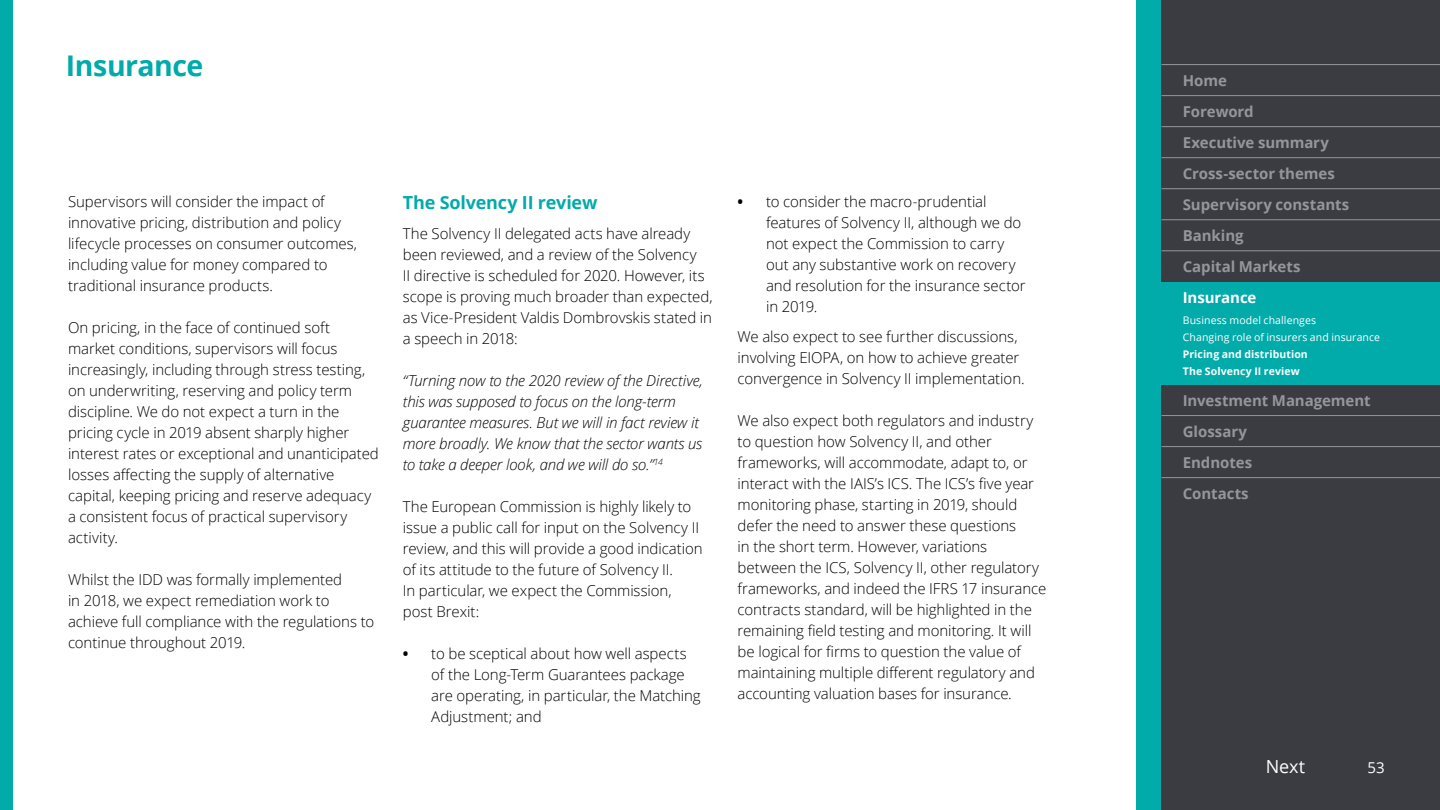
<style>
.page{position:relative;width:1440px;height:810px;background:#fff}
.page>*{position:absolute;margin:0;border:0;box-sizing:border-box;transform-origin:0 0}
.t1{font:700 28.5px "Open Sans";letter-spacing:-.02em;color:#00abaa}
.t2{font:700 18px "Open Sans";letter-spacing:-.01em;color:#00abaa}
.t3{font:18px "Open Sans";color:#fff}
.t4{font:300 15px/21px "Open Sans";letter-spacing:-.005em;color:#000}
.t5{font:italic 300 15px/21px "Open Sans";letter-spacing:-.01em;color:#000}
.t6{font:700 15px/31px "Open Sans";letter-spacing:-.005em;color:#94969a}
.t7{font:700 15px "Open Sans";letter-spacing:-.005em;color:#fff}
.t8{font:15px "Open Sans";color:#fff}
.t9{font:10.5px/16.8px "Open Sans";letter-spacing:.01em;color:#fff}
.t10{font:700 10.5px/16.8px "Open Sans";letter-spacing:.01em;color:#fff}
.s1{font-weight:700}
</style>
<div class="page">
<div style="left:1136px;top:0;width:26px;height:810px;background:#00abaa"></div>
<div style="left:1162px;top:0;width:278px;height:810px;background:#3a3c42"></div>
<div style="left:0;top:0;width:13px;height:810px;background:#00abaa"></div>
<div style="left:1162px;top:282px;width:278px;height:103px;background:#00abaa"></div>
<hr style="left:1162px;top:415px;width:278px;height:1px;background:#94969a">
<hr style="left:1162px;top:446px;width:278px;height:1px;background:#94969a">
<hr style="left:1162px;top:477px;width:278px;height:1px;background:#94969a">
<hr style="left:1162px;top:64px;width:278px;height:1px;background:#94969a">
<hr style="left:1162px;top:95px;width:278px;height:1px;background:#94969a">
<hr style="left:1162px;top:126px;width:278px;height:1px;background:#94969a">
<hr style="left:1162px;top:157px;width:278px;height:1px;background:#94969a">
<hr style="left:1162px;top:188px;width:278px;height:1px;background:#94969a">
<hr style="left:1162px;top:219px;width:278px;height:1px;background:#94969a">
<hr style="left:1162px;top:250px;width:278px;height:1px;background:#94969a">
<h1 class="t1" style="left:66px;top:46px;width:139px">Insurance</h1>
<p class="t4" style="left:68px;top:191px;width:291px">Supervisors will consider the impact of innovative pricing, distribution and policy lifecycle processes on consumer outcomes, including value for money compared to traditional insurance products.</p>
<p class="t4" style="left:68px;top:317px;width:312px">On pricing, in the face of continued soft market conditions, supervisors will focus increasingly, including through stress testing, on underwriting, reserving and policy term discipline. We do not expect a turn in the pricing cycle in 2019 absent sharply higher interest rates or exceptional and unanticipated losses affecting the supply of alternative capital, keeping pricing and reserve adequacy a consistent focus of practical supervisory activity.</p>
<p class="t4" style="left:68px;top:569px;width:308px">Whilst the IDD was formally implemented<br>in 2018, we expect remediation work to achieve full compliance with the regulations to continue throughout 2019.</p>
<p class="t2" style="left:403px;top:190px;width:196px">The Solvency II review</p>
<p class="t4" style="left:403px;top:223px;width:311px">The Solvency II delegated acts have already been reviewed, and a review of the Solvency<br>II directive is scheduled for 2020. However, its scope is proving much broader than expected, as Vice‑President Valdis Dombrovskis stated in a speech in 2018:</p>
<p class="t5" style="left:403px;top:369px;width:302px">“Turning now to the 2020 review of the Directive, this was supposed to focus on the long‑term guarantee measures. But we will in fact review it more broadly. We know that the sector wants us to take a deeper look, and we will do so.”<sup>14</sup></p>
<p class="t4" style="left:403px;top:496px;width:301px">The European Commission is highly likely to issue a public call for input on the Solvency II review, and this will provide a good indication of its attitude to the future of Solvency II.<br>In particular, we expect the Commission, post Brexit:</p>
<p class="t4" style="left:431px;top:643px;width:271px;text-indent:-28px"><span class="s1">•</span> to be sceptical about how well aspects of the Long‑Term Guarantees package are operating, in particular, the Matching Adjustment; and</p>
<p class="t4" style="left:766px;top:191px;width:261px;text-indent:-28px"><span class="s1">•</span> to consider the macro‑prudential features of Solvency II, although we do not expect the Commission to carry out any substantive work on recovery and resolution for the insurance sector in 2019.</p>
<p class="t4" style="left:738px;top:325px;width:289px">We also expect to see further discussions, involving EIOPA, on how to achieve greater convergence in Solvency II implementation.</p>
<p class="t4" style="left:738px;top:409px;width:310px">We also expect both regulators and industry to question how Solvency II, and other frameworks, will accommodate, adapt to, or interact with the IAIS’s ICS. The ICS’s five year monitoring phase, starting in 2019, should defer the need to answer these questions<br>in the short term. However, variations between the ICS, Solvency II, other regulatory frameworks, and indeed the IFRS 17 insurance contracts standard, will be highlighted in the remaining field testing and monitoring. It will be logical for firms to question the value of maintaining multiple different regulatory and accounting valuation bases for insurance.</p>
<p class="t6" style="left:1183px;top:64px;width:168px">Home<br>Foreword<br>Executive summary<br>Cross‑sector themes<br>Supervisory constants<br>Banking<br>Capital Markets</p>
<p class="t7" style="left:1183px;top:287px;width:75px">Insurance</p>
<p class="t9" style="left:1183px;top:312px;width:199px">Business model challenges<br>Changing role of insurers and insurance</p>
<p class="t10" style="left:1183px;top:345px;width:127px">Pricing and distribution<br>The Solvency II review</p>
<p class="t6" style="left:1183px;top:384px;width:189px">Investment Management<br>Glossary<br>Endnotes<br>Contacts</p>
<p class="t3" style="left:1266px;top:754px;width:41px">Next</p>
<p class="t8" style="left:1368px;top:757px;width:19px">53</p>
</div>
